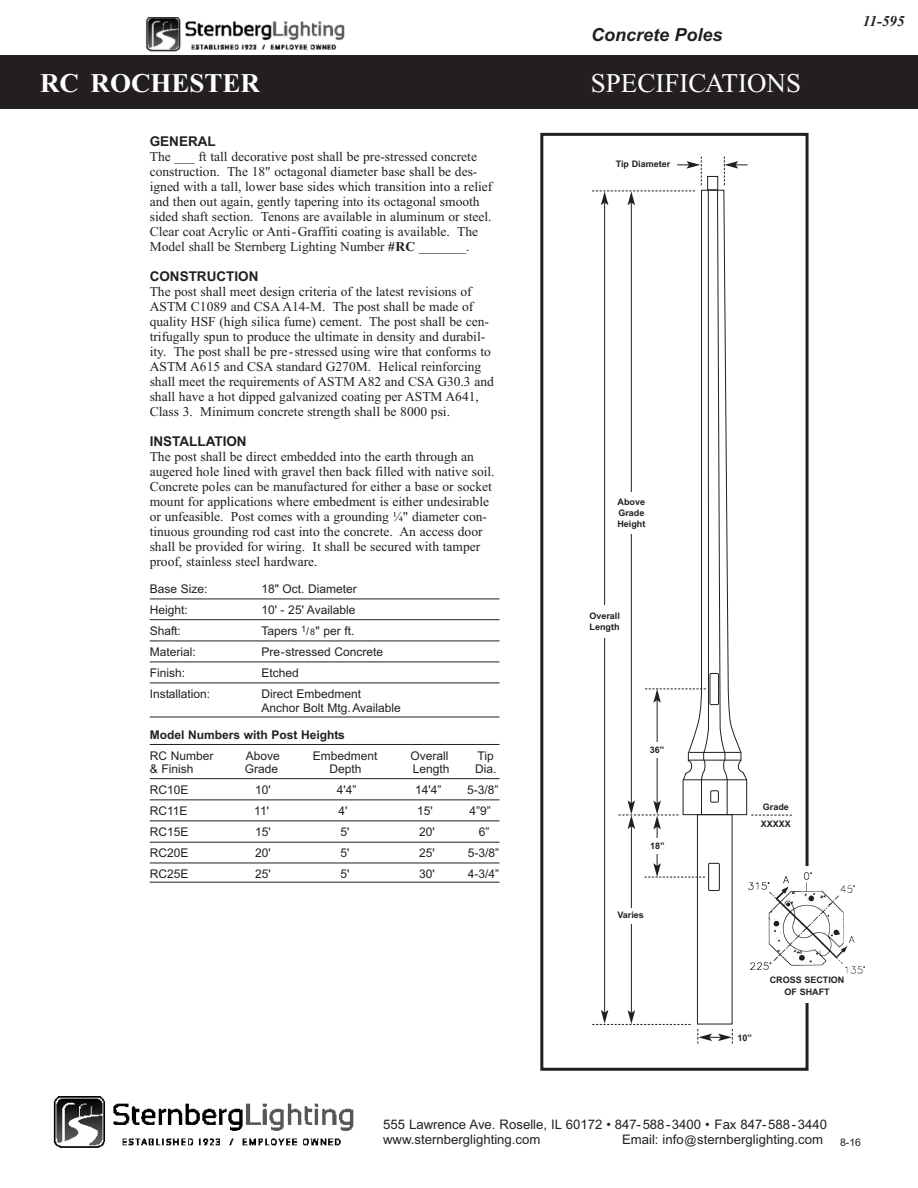
<style>
.page{position:relative;width:918px;height:1188px;background:#fff}
.page>*{position:absolute;margin:0;border:0;box-sizing:border-box;transform-origin:0 0}
.t1{font:27px "Times New Roman";color:#fff}
.t2{font:700 27px "Times New Roman";color:#fff}
.t3{font:italic 700 18px "Arial";color:#231f20}
.t4{font:italic 700 15px "Times New Roman";color:#231f20}
.t5{font:13.5px/15px "Times New Roman";color:#231f20}
.t6{font:700 13.5px "Arial";color:#231f20}
.t7{font:13.2px/15.8px "Arial";color:#231f20}
.t8{font:12px/13.5px "Arial";color:#231f20}
.t9{font:700 12px "Arial";color:#231f20}
.t10{font:10.5px "Arial";color:#231f20}
.t11{font:700 9px/10.8px "Arial";color:#231f20}
.s1{font-weight:700}
.s2{font-size:10.5px}
.s3{font-size:9px}
.s4{font-size:11.85px}
</style>
<div class="page">
<div style="left:0;top:55px;width:918px;height:54px;background:#231f20"></div>
<div style="left:540px;top:133px;width:269px;height:938px;border:3px solid #231f20"></div>
<hr style="left:604px;top:203px;width:1px;height:810px;background:#231f20">
<svg style="left:697px;top:1029px;width:36px;height:15px"></svg>
<hr style="left:631px;top:826px;width:1px;height:187px;background:#231f20">
<svg style="left:592px;top:156px;width:200px;height:847px"></svg>
<svg style="left:592px;top:1010px;width:99px;height:15px"></svg>
<div style="left:646px;top:839px;width:23px;height:15px;background:#fff"></div>
<div style="left:614px;top:908px;width:33px;height:16px;background:#fff"></div>
<hr style="left:150px;top:599px;width:350px;height:1px;background:#231f20">
<hr style="left:150px;top:619px;width:350px;height:1px;background:#231f20">
<hr style="left:150px;top:641px;width:350px;height:1px;background:#231f20">
<hr style="left:150px;top:662px;width:350px;height:1px;background:#231f20">
<hr style="left:150px;top:683px;width:350px;height:1px;background:#231f20">
<hr style="left:150px;top:717px;width:350px;height:1px;background:#231f20">
<hr style="left:150px;top:744px;width:350px;height:1px;background:#231f20">
<hr style="left:150px;top:778px;width:350px;height:1px;background:#231f20">
<hr style="left:150px;top:799px;width:350px;height:1px;background:#231f20">
<hr style="left:150px;top:820px;width:350px;height:1px;background:#231f20">
<hr style="left:150px;top:842px;width:350px;height:1px;background:#231f20">
<hr style="left:150px;top:863px;width:350px;height:1px;background:#231f20">
<hr style="left:150px;top:882px;width:350px;height:1px;background:#231f20">
<div style="left:612px;top:492px;width:39px;height:42px;background:#fff"></div>
<div style="left:585px;top:605px;width:39px;height:33px;background:#fff"></div>
<img style="left:746px;top:866px;width:119px;height:124px">
<div style="left:761px;top:975px;width:92px;height:27px;background:#fff"></div>
<img style="left:145px;top:18px;width:200px;height:34px">
<img style="left:53px;top:1096px;width:301px;height:52px">
<h2 class="t3" style="left:591px;top:25px;width:133px">Concrete Poles</h2>
<h1 class="t2" style="left:40px;top:67px;width:222px">RC ROCHESTER</h1>
<h1 class="t1" style="left:591px;top:67px;width:212px">SPECIFICATIONS</h1>
<p class="t6" style="left:150px;top:134px;width:68px">GENERAL</p>
<p class="t5" style="left:150px;top:149px;width:344px">The ___ ft tall decorative post shall be pre-stressed concrete construction. The 18" octagonal diameter base shall be des&shy;igned with a tall, lower base sides which transition into a relief and then out again, gently tapering into its octagonal smooth sided shaft section. Tenons are available in aluminum or steel.<br>Clear coat Acrylic or Anti-Graffiti coating is available. The Model shall be Sternberg Lighting Number <span class="s1">#RC</span> _______.</p>
<p class="t6" style="left:150px;top:269px;width:110px">CONSTRUCTION</p>
<p class="t5" style="left:150px;top:284px;width:346px">The post shall meet design criteria of the latest revisions of ASTM C1089 and CSA A14-M. The post shall be made of quality HSF (high silica fume) cement. The post shall be cen&shy;trifugally spun to produce the ultimate in density and durabil&shy;ity. The post shall be pre-stressed using wire that conforms to ASTM A615 and CSA standard G270M. Helical reinforcing shall meet the requirements of ASTM A82 and CSA G30.3 and shall have a hot dipped galvanized coating per ASTM A641, Class 3. Minimum concrete strength shall be 8000 psi.</p>
<p class="t6" style="left:150px;top:434px;width:98px">INSTALLATION</p>
<p class="t5" style="left:150px;top:449px;width:346px">The post shall be direct embedded into the earth through an augered hole lined with gravel then back filled with native soil.<br>Concrete poles can be manufactured for either a base or socket mount for applications where embedment is either undesirable or unfeasible. Post comes with a grounding ¼" diameter con&shy;tinuous grounding rod cast into the concrete. An access door shall be provided for wiring. It shall be secured with tamper proof, stainless steel hardware.</p>
<p class="t8" style="left:150px;top:582px;width:59px">Base Size:</p>
<p class="t8" style="left:261px;top:582px;width:97px">18" Oct. Diameter</p>
<p class="t8" style="left:150px;top:603px;width:40px">Height:</p>
<p class="t8" style="left:261px;top:603px;width:96px">10' - 25' Available</p>
<p class="t8" style="left:150px;top:624px;width:33px">Shaft:</p>
<p class="t8" style="left:261px;top:624px;width:95px">Tapers <sup>1</sup><span class="s2">/</span><span class="s3">8</span>" per ft.</p>
<p class="t8" style="left:150px;top:645px;width:48px">Material:</p>
<p class="t8" style="left:261px;top:645px;width:123px">Pre-stressed Concrete</p>
<p class="t8" style="left:150px;top:666px;width:37px">Finish:</p>
<p class="t8" style="left:261px;top:666px;width:39px">Etched</p>
<p class="t8" style="left:150px;top:687px;width:62px">Installation:</p>
<p class="t8" style="left:261px;top:687px;width:141px">Direct Embedment<br>Anchor Bolt Mtg.Available</p>
<p class="t9" style="left:150px;top:728px;width:197px">Model Numbers with Post Heights</p>
<p class="t8" style="left:150px;top:749px;width:65px">RC Number</p>
<p class="t8" style="left:246px;top:749px;width:36px">Above</p>
<p class="t8" style="left:313px;top:749px;width:66px">Embedment</p>
<p class="t8" style="left:411px;top:749px;width:40px">Overall</p>
<p class="t8" style="left:478px;top:749px;width:18px">Tip</p>
<p class="t8" style="left:150px;top:762px;width:45px">&amp; Finish</p>
<p class="t8" style="left:245px;top:762px;width:35px">Grade</p>
<p class="t8" style="left:329px;top:762px;width:34px">Depth</p>
<p class="t8" style="left:413px;top:762px;width:38px">Length</p>
<p class="t8" style="left:475px;top:762px;width:23px">Dia.</p>
<p class="t8" style="left:150px;top:783px;width:40px">RC10E</p>
<p class="t8" style="left:255px;top:783px;width:17px">10'</p>
<p class="t8" style="left:337px;top:783px;width:21px">4'4”</p>
<p class="t8" style="left:415px;top:783px;width:28px">14'4”</p>
<p class="t8" style="left:467px;top:783px;width:33px">5-3/8”</p>
<p class="t8" style="left:150px;top:804px;width:39px">RC11E</p>
<p class="t8" style="left:254px;top:804px;width:16px">11'</p>
<p class="t8" style="left:339px;top:804px;width:10px">4'</p>
<p class="t8" style="left:417px;top:804px;width:17px">15'</p>
<p class="t8" style="left:470px;top:804px;width:23px">4”9”</p>
<p class="t8" style="left:150px;top:825px;width:40px">RC15E</p>
<p class="t8" style="left:255px;top:825px;width:17px">15'</p>
<p class="t8" style="left:340px;top:825px;width:10px">5'</p>
<p class="t8" style="left:419px;top:825px;width:17px">20'</p>
<p class="t8" style="left:479px;top:825px;width:12px">6”</p>
<p class="t8" style="left:150px;top:846px;width:40px">RC20E</p>
<p class="t8" style="left:255px;top:846px;width:17px">20'</p>
<p class="t8" style="left:340px;top:846px;width:10px">5'</p>
<p class="t8" style="left:419px;top:846px;width:17px">25'</p>
<p class="t8" style="left:468px;top:846px;width:33px">5-3/8”</p>
<p class="t8" style="left:150px;top:867px;width:40px">RC25E</p>
<p class="t8" style="left:255px;top:867px;width:17px">25'</p>
<p class="t8" style="left:340px;top:867px;width:10px">5'</p>
<p class="t8" style="left:419px;top:867px;width:17px">30'</p>
<p class="t8" style="left:468px;top:867px;width:33px">4-3/4”</p>
<p class="t11" style="left:616px;top:158px;width:56px">Tip Diameter</p>
<p class="t11" style="left:617px;top:496px;width:29px;text-align:justify">Above Grade Height</p>
<p class="t11" style="left:589px;top:610px;width:32px">Overall<br>Length</p>
<p class="t11" style="left:650px;top:744px;width:16px">36”</p>
<p class="t11" style="left:650px;top:840px;width:16px">18”</p>
<p class="t11" style="left:617px;top:910px;width:28px">Varies</p>
<p class="t11" style="left:761px;top:799px;width:32px;line-height:16.5px">Grade<br>XXXXX</p>
<p class="t4" style="left:863px;top:12px;width:43px">11-595</p>
<p class="t11" style="left:737px;top:1032px;width:16px">10”</p>
<p class="t11" style="left:770px;top:974px;width:76px;line-height:12px;text-align:center">CROSS SECTION<br>OF SHAFT</p>
<p class="t7" style="left:383px;top:1116px;width:445px">555 Lawrence Ave. Roselle, IL 60172 • 847-588-3400 • Fax 847-588-3440 www.sternberglighting.com</p>
<p class="t7" style="left:622px;top:1132px;width:203px">Email: info<span class="s4">@</span>sternberglighting.com</p>
<p class="t10" style="left:840px;top:1137px;width:23px">8-16</p>
</div>
